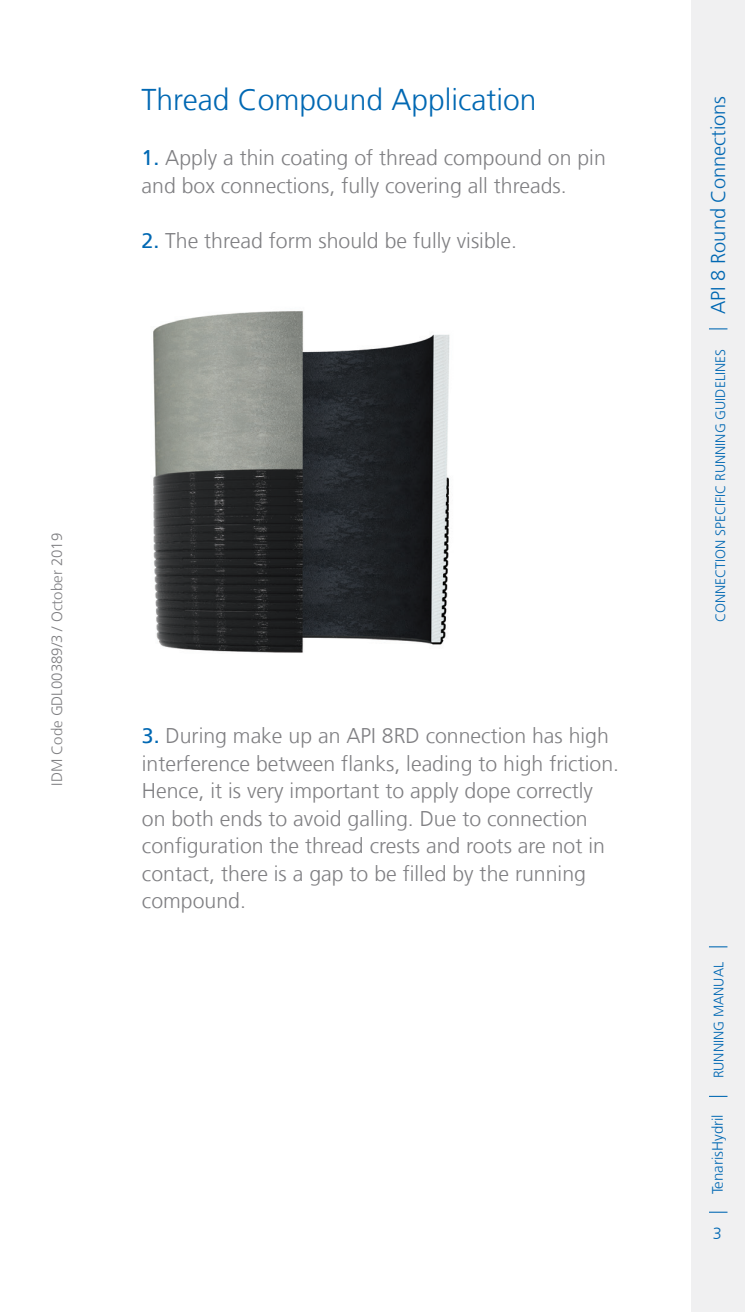
<style>
.page{position:relative;width:745px;height:1312px;background:#fff}
.page>*{position:absolute;margin:0;border:0;box-sizing:border-box;transform-origin:0 0}
.t1{font:300 30px "Frutiger";color:#0168b3}
.t2{font:300 21.25px/27.5px "Frutiger";color:#808083}
.t3{font:300 20px "Frutiger";color:#0168b3}
.t4{font:300 16.25px "Frutiger";color:#0168b3}
.t5{font:300 15px "Frutiger";color:#808083}
.t6{font:300 15px "Frutiger";color:#0168b3}
.t7{font:300 13.75px "Frutiger";color:#0168b3}
.s1{font-weight:400;color:#0168b3}
</style>
<div class="page">
<div style="left:690px;top:0;width:54px;height:1311px;background:#f0f0f1"></div>
<svg style="left:709px;top:1211px;width:18px;height:1px"></svg>
<svg style="left:709px;top:1095px;width:18px;height:1px"></svg>
<svg style="left:709px;top:328px;width:18px;height:1px"></svg>
<svg style="left:709px;top:946px;width:18px;height:1px"></svg>
<img style="left:153px;top:311px;width:297px;height:342px">
<h1 class="t1" style="left:141px;top:83px;width:396px">Thread Compound Application</h1>
<p class="t2" style="left:141px;top:144px;width:465px"><span class="s1">1.</span> Apply a thin coating of thread compound on pin and box connections, fully covering all threads.</p>
<p class="t2" style="left:141px;top:227px;width:377px"><span class="s1">2.</span> The thread form should be fully visible.</p>
<p class="t5" style="left:48px;top:785px;width:254px;rotate:-90deg">IDM Code GDL00389/3 / October 2019</p>
<p class="t2" style="left:142px;top:722px;width:478px"><span class="s1">3.</span> During make up an API 8RD connection has high interference between flanks, leading to high friction.<br>Hence, it is very important to apply dope correctly on both ends to avoid galling. Due to connection configuration the thread crests and roots are not in contact, there is a gap to be filled by the running compound.</p>
<p class="t3" style="left:706px;top:314px;width:219px;rotate:-90deg">API 8 Round Connections</p>
<p class="t7" style="left:712px;top:622px;width:273px;rotate:-90deg">Connection Specific Running Guidelines</p>
<p class="t7" style="left:710px;top:1078px;width:118px;rotate:-90deg">RUNNING MANUAL</p>
<p class="t6" style="left:708px;top:1194px;width:81px;rotate:-90deg">TenarisHydril</p>
<p class="t4" style="left:712px;top:1223px;width:11px">3</p>
</div>
